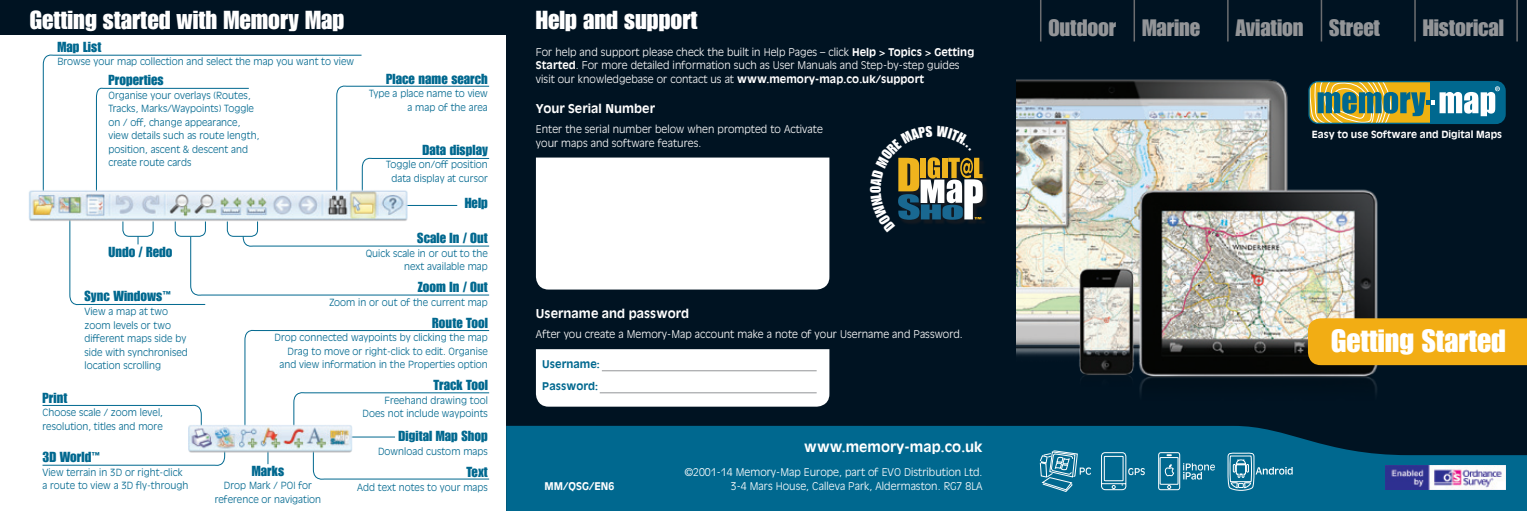
<style>
.page{position:relative;width:1527px;height:511px;background:#fff}
.page>*{position:absolute;margin:0;border:0;box-sizing:border-box;transform-origin:0 0}
.t1{font:31.5px "Impact";color:#fff}
.t2{font:25.5px "Impact";color:#fff}
.t3{font:23.25px "Impact";letter-spacing:-.005em;color:#939598}
.t4{font:14.7px "Impact";color:#fff}
.t5{font:14.25px "Impact";letter-spacing:.005em;color:#00688f}
.t6{font:700 13.5px "Antique Olive";letter-spacing:.005em;color:#fff}
.t7{font:700 12px "Antique Olive";letter-spacing:.005em;color:#fff}
.t8{font:300 10.5px/13.5px "Antique Olive";letter-spacing:.005em;color:#fff}
.t9{font:700 10.5px/22px "Antique Olive";letter-spacing:.005em;color:#00688f}
.t10{font:700 10.5px "Antique Olive";letter-spacing:.005em;color:#fff}
.t11{font:300 9.75px/13.5px "Antique Olive";letter-spacing:.005em;color:#00688f;text-align:right}
.t12{font:700 9.75px "Antique Olive";color:#fff}
.s1{font-weight:700}
</style>
<div class="page">
<div style="left:0;top:0;width:506px;height:34px;background:#001322"></div>
<div style="left:506px;top:0;width:1020px;height:510px;background:#001322"></div>
<div style="left:1430px;top:81px;width:75px;height:42px;background:#00688f"></div>
<svg style="left:1421px;top:81px;width:78px;height:42px"></svg>
<hr style="left:1040px;top:0;width:1px;height:41px;background:#6c6d70">
<hr style="left:1133px;top:0;width:2px;height:41px;background:#6c6d70">
<hr style="left:1227px;top:0;width:1px;height:41px;background:#6c6d70">
<hr style="left:1320px;top:0;width:2px;height:41px;background:#6c6d70">
<hr style="left:1414px;top:0;width:1px;height:41px;background:#6c6d70">
<hr style="left:1516px;top:0;width:1px;height:41px;background:#6c6d70">
<svg style="left:506px;top:425px;width:1020px;height:85px;background:#005f84"></svg>
<img style="left:1385px;top:465px;width:120px;height:24px">
<svg style="left:1040px;top:450px;width:252px;height:41px;background:#287fa0"></svg>
<img style="left:1016px;top:79px;width:405px;height:315px">
<div style="left:1307px;top:318px;width:219px;height:47px;background:#f2ad14"></div>
<div style="left:536px;top:157px;width:293px;height:132px;background:#fff"></div>
<div style="left:536px;top:349px;width:293px;height:57px;background:#fff"></div>
<hr style="left:348px;top:436px;width:47px;height:1px;background:#00688f">
<svg style="left:244px;top:329px;width:246px;height:94px"></svg>
<svg style="left:43px;top:54px;width:319px;height:133px"></svg>
<svg style="left:42px;top:453px;width:183px;height:13px"></svg>
<svg style="left:313px;top:453px;width:177px;height:27px"></svg>
<svg style="left:42px;top:404px;width:160px;height:19px"></svg>
<svg style="left:69px;top:84px;width:421px;height:222px"></svg>
<img style="left:29px;top:187px;width:381px;height:38px">
<img style="left:188px;top:423px;width:165px;height:30px">
<hr style="left:602px;top:370px;width:214px;height:1px;background:#939598">
<hr style="left:600px;top:392px;width:216px;height:1px;background:#939598">
<div style="left:899px;top:158px;width:88px;height:66px;background:#231f20;opacity:.55"></div>
<svg style="left:898px;top:157px;width:84px;height:67px;background:#818266"></svg>
<h2 class="t2" style="left:30px;top:5px;width:316px">Getting started with Memory Map</h2>
<h3 class="t5" style="left:58px;top:38px;width:45px">Map List</h3>
<p class="t11" style="left:58px;top:55px;width:298px">Browse your map collection and select the map you want to view</p>
<h3 class="t5" style="left:108px;top:72px;width:57px">Properties</h3>
<p class="t11" style="left:108px;top:88px;width:153px;text-align:left">Organise your overlays (Routes,<br>Tracks, Marks/Waypoints) Toggle on / off, change appearance, view details such as route length, position, ascent &amp; descent and create route cards</p>
<h3 class="t5" style="left:386px;top:70px;width:103px">Place name search</h3>
<p class="t11" style="left:369px;top:87px;width:120px">Type a place name to view a map of the area</p>
<h3 class="t5" style="left:422px;top:141px;width:67px">Data display</h3>
<p class="t11" style="left:386px;top:158px;width:103px;text-align:center">Toggle on/off position data display at cursor</p>
<h3 class="t5" style="left:465px;top:195px;width:25px">Help</h3>
<h3 class="t5" style="left:417px;top:229px;width:72px">Scale In / Out</h3>
<p class="t11" style="left:366px;top:246px;width:124px">Quick scale in or out to the next available map</p>
<h3 class="t5" style="left:418px;top:278px;width:72px">Zoom In / Out</h3>
<p class="t11" style="left:329px;top:295px;width:160px">Zoom in or out of the current map</p>
<h3 class="t5" style="left:432px;top:314px;width:57px">Route Tool</h3>
<p class="t11" style="left:274px;top:330px;width:215px">Drop connected waypoints by clicking the map<br>Drag to move or right-click to edit. Organise and view information in the Properties option</p>
<h3 class="t5" style="left:434px;top:376px;width:56px">Track Tool</h3>
<p class="t11" style="left:362px;top:393px;width:127px">Freehand drawing tool<br>Does not include waypoints</p>
<h3 class="t5" style="left:398px;top:427px;width:91px">Digital Map Shop</h3>
<p class="t11" style="left:378px;top:444px;width:111px">Download custom maps</p>
<h3 class="t5" style="left:466px;top:463px;width:23px">Text</h3>
<p class="t11" style="left:357px;top:479px;width:132px">Add text notes to your maps</p>
<h3 class="t5" style="left:108px;top:243px;width:66px">Undo / Redo</h3>
<h3 class="t5" style="left:85px;top:288px;width:88px">Sync Windows<sup>™</sup></h3>
<p class="t11" style="left:85px;top:304px;width:105px;text-align:left">View a map at two zoom levels or two different maps side by side with synchronised location scrolling</p>
<h3 class="t5" style="left:43px;top:389px;width:26px">Print</h3>
<p class="t11" style="left:43px;top:405px;width:122px;text-align:left">Choose scale / zoom level, resolution, titles and more</p>
<h3 class="t5" style="left:43px;top:448px;width:59px">3D World<sup>™</sup></h3>
<p class="t11" style="left:43px;top:464px;width:147px;text-align:left">View terrain in 3D or right-click a route to view a 3D fly-through</p>
<h3 class="t5" style="left:252px;top:461px;width:34px">Marks</h3>
<p class="t11" style="left:215px;top:478px;width:108px;text-align:center">Drop Mark / POI for reference or navigation</p>
<h2 class="t2" style="left:536px;top:5px;width:163px">Help and support</h2>
<p class="t8" style="left:536px;top:45px;width:440px">For help and support please check the built in Help Pages – click <span class="s1">Help &gt; Topics &gt; Getting<br>Started</span>. For more detailed information such as User Manuals and Step-by-step guides visit our knowledgebase or contact us at <span class="s1">www.memory-map.co.uk/support</span></p>
<p class="t7" style="left:536px;top:101px;width:121px">Your Serial Number</p>
<p class="t8" style="left:536px;top:122px;width:288px">Enter the serial number below when prompted to Activate your maps and software features.</p>
<h3 class="t4" style="left:867px;top:192px;width:9px;rotate:-90deg">O</h3>
<p class="t7" style="left:536px;top:306px;width:155px">Username and password</p>
<p class="t8" style="left:536px;top:326px;width:428px">After you create a Memory-Map account make a note of your Username and Password.</p>
<p class="t9" style="left:542px;top:352px;width:59px">Username:<br>Password:</p>
<h3 class="t6" style="left:804px;top:438px;width:180px">www.memory-map.co.uk</h3>
<p class="t8" style="left:685px;top:465px;width:299px">©2001-14 Memory-Map Europe, part of EVO Distribution Ltd.</p>
<p class="t10" style="left:544px;top:479px;width:71px">MM/QSG/EN6</p>
<p class="t8" style="left:731px;top:478px;width:253px">3-4 Mars House, Calleva Park, Aldermaston. RG7 8LA</p>
<h3 class="t3" style="left:1048px;top:14px;width:153px">Outdoor Marine</h3>
<h3 class="t3" style="left:1235px;top:14px;width:146px">Aviation Street</h3>
<h3 class="t3" style="left:1422px;top:14px;width:83px">Historical</h3>
<p class="t12" style="left:1311px;top:128px;width:192px">Easy to use Software and Digital Maps</p>
<h1 class="t1" style="left:1331px;top:322px;width:176px">Getting Started</h1>
</div>
